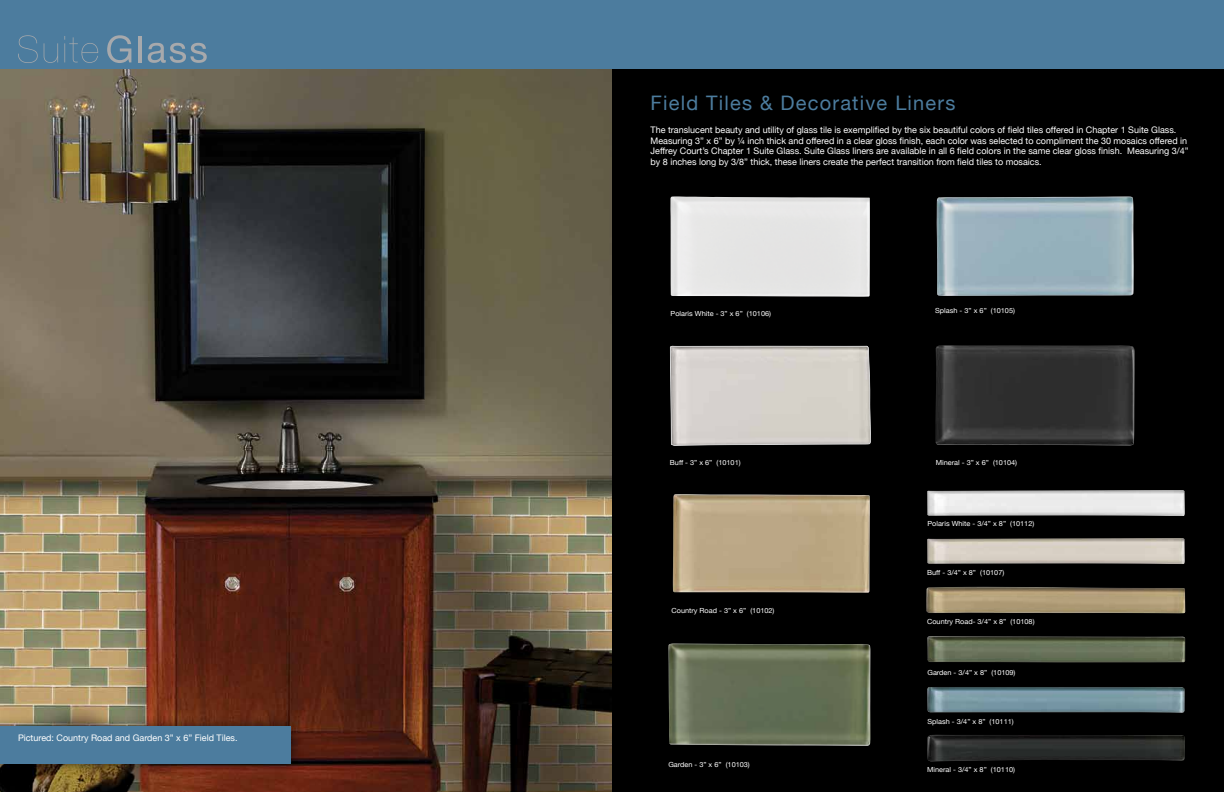
<style>
.page{position:relative;width:1224px;height:792px;background:#000}
.page>*{position:absolute;margin:0;border:0;box-sizing:border-box;transform-origin:0 0}
.t1{font:20px "Helvetica Neue";letter-spacing:.06em;color:#4c7c9e}
.t2{font:9px/10.8px "Helvetica Neue";color:#fff}
.t3{font:7px "Helvetica Neue";color:#fff;scale:1.05 1}
</style>
<div class="page">
<div style="left:670px;top:346px;width:202px;height:101px;background:#000;opacity:.72"></div>
<img style="left:670px;top:196px;width:200px;height:101px">
<img style="left:0;top:68px;width:612px;height:724px">
<div style="left:0;top:716px;width:301px;height:58px;background:#000;opacity:.57"></div>
<div style="left:0;top:726px;width:291px;height:38px;background:#4c7c9e"></div>
<div style="left:0;top:0;width:1224px;height:68px;background:#4c7c9e"></div>
<img style="left:673px;top:494px;width:197px;height:99px">
<img style="left:936px;top:345px;width:199px;height:100px">
<img style="left:937px;top:196px;width:197px;height:100px">
<img style="left:668px;top:643px;width:202px;height:103px">
<svg style="left:18px;top:35px;width:20px;height:28px"></svg>
<svg style="left:44px;top:43px;width:14px;height:20px"></svg>
<svg style="left:64px;top:36px;width:34px;height:27px"></svg>
<svg style="left:107px;top:35px;width:24px;height:28px"></svg>
<hr style="left:139px;top:36px;width:3px;height:26px;background:#a7a9ac">
<svg style="left:148px;top:43px;width:59px;height:20px"></svg>
<div style="left:927px;top:537px;width:258px;height:29px;background:#000;opacity:.72"></div>
<div style="left:925px;top:586px;width:261px;height:29px;background:#000;opacity:.72"></div>
<div style="left:926px;top:635px;width:260px;height:29px;background:#000;opacity:.72"></div>
<div style="left:927px;top:735px;width:259px;height:28px;background:#000;opacity:.72"></div>
<div style="left:927px;top:687px;width:258px;height:28px;background:#000;opacity:.72"></div>
<div style="left:927px;top:489px;width:259px;height:29px;background:#000;opacity:.72"></div>
<p class="t2" style="left:18px;top:733px;width:221px">Pictured: Country Road and Garden 3” x 6” Field Tiles.</p>
<h1 class="t1" style="left:651px;top:91px;width:306px">Field Tiles &amp; Decorative Liners</h1>
<p class="t2" style="left:651px;top:124px;width:540px">The translucent beauty and utility of glass tile is exemplified by the six beautiful colors of field tiles offered in Chapter 1 Suite Glass.<br>Measuring 3” x 6” by ¼ inch thick and offered in a clear gloss finish, each color was selected to compliment the 30 mosaics offered in Jeffrey Court’s Chapter 1 Suite Glass. Suite Glass liners are available in all 6 field colors in the same clear gloss finish. Measuring 3/4” by 8 inches long by 3/8” thick, these liners create the perfect transition from field tiles to mosaics.</p>
<p class="t3" style="left:671px;top:309px;width:97px">Polaris White - 3” x 6” (10106)</p>
<p class="t3" style="left:935px;top:307px;width:77px">Splash - 3” x 6” (10105)</p>
<p class="t3" style="left:670px;top:459px;width:69px">Buff - 3” x 6” (10101)</p>
<p class="t3" style="left:936px;top:459px;width:79px">Mineral - 3” x 6” (10104)</p>
<p class="t3" style="left:927px;top:519px;width:103px">Polaris White - 3/4” x 8” (10112)</p>
<p class="t3" style="left:927px;top:569px;width:75px">Buff - 3/4” x 8” (10107)</p>
<p class="t3" style="left:672px;top:607px;width:100px">Country Road - 3” x 6” (10102)</p>
<p class="t3" style="left:927px;top:617px;width:104px">Country Road- 3/4” x 8” (10108)</p>
<p class="t3" style="left:927px;top:668px;width:85px">Garden - 3/4” x 8” (10109)</p>
<p class="t3" style="left:927px;top:718px;width:84px">Splash - 3/4” x 8” (10111)</p>
<p class="t3" style="left:668px;top:760px;width:79px">Garden - 3” x 6” (10103)</p>
<p class="t3" style="left:927px;top:766px;width:85px">Mineral - 3/4” x 8” (10110)</p>
</div>
